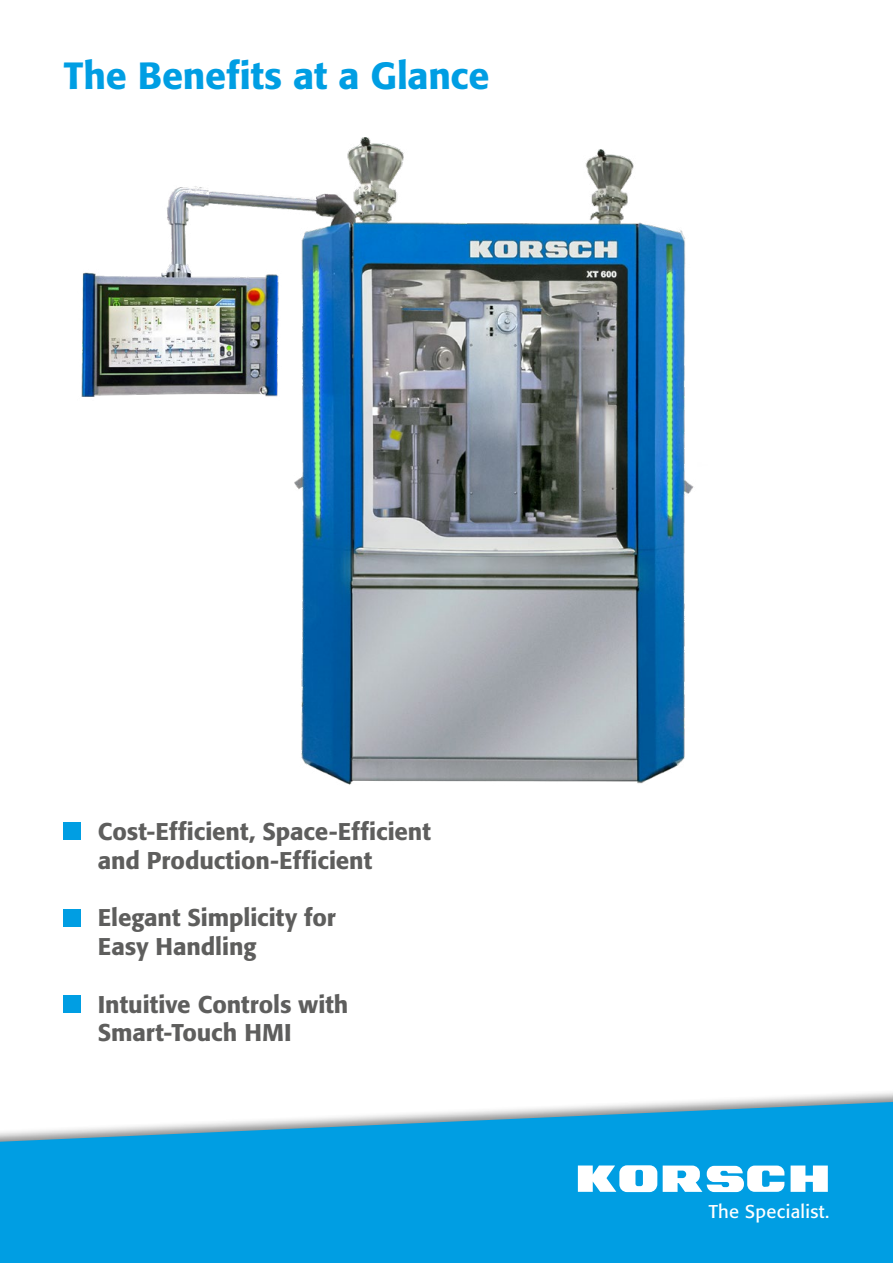
<style>
.page{position:relative;width:893px;height:1263px;background:#fff}
.page>*{position:absolute;margin:0;border:0;box-sizing:border-box;transform-origin:0 0}
.t1{font:500 37.5px "Formata";color:#009ee3}
.t2{font:500 24px/28.8px "Formata";color:#5e5e5d}
.t3{font:18.3px "Formata";letter-spacing:.02em;color:#fff}
</style>
<div class="page">
<div style="left:0;top:1087px;width:893px;height:176px;background:#000;opacity:.46"></div>
<svg style="left:0;top:1102px;width:893px;height:161px;background:#1da7e3"></svg>
<svg style="left:578px;top:1165px;width:250px;height:27px"></svg>
<div style="left:64px;top:823px;width:17px;height:17px;background:#009ee3"></div>
<div style="left:64px;top:909px;width:17px;height:17px;background:#009ee3"></div>
<div style="left:64px;top:995px;width:17px;height:17px;background:#009ee3"></div>
<img style="left:78px;top:138px;width:616px;height:685px">
<h1 class="t1" style="left:64px;top:53px;width:427px">The Benefits at a Glance</h1>
<p class="t2" style="left:98px;top:817px;width:335px">Cost-Efficient, Space-Efficient and Production-Efficient</p>
<p class="t2" style="left:98px;top:903px;width:240px">Elegant Simplicity for<br>Easy Handling</p>
<p class="t2" style="left:98px;top:989px;width:252px">Intuitive Controls with<br>Smart-Touch HMI</p>
<p class="t3" style="left:709px;top:1200px;width:122px">The Specialist.</p>
</div>
